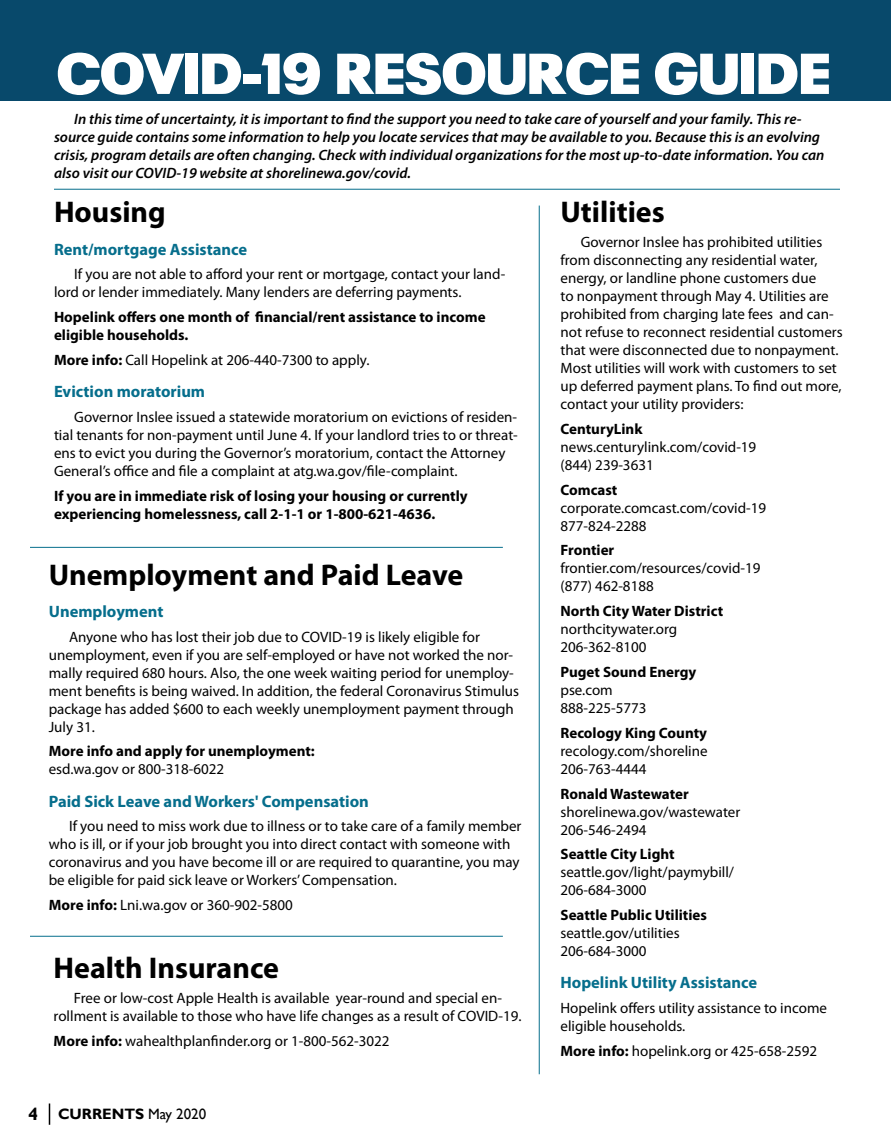
<style>
.page{position:relative;width:891px;height:1148px;background:#fff}
.page>*{position:absolute;margin:0;border:0;box-sizing:border-box;transform-origin:0 0}
.t1{font:900 57px "Plak LT";color:#fff}
.t2{font:700 30px "Myriad Pro";color:#000}
.t3{font:700 16.5px "Myriad Pro";color:#066e8c}
.t4{font:15px/18px "Myriad Pro";color:#000}
.t5{font:italic 600 15px/18px "Myriad Pro";color:#000}
.t6{font:700 15px/18px "Myriad Pro";color:#000}
.t7{font:700 15px "Gill Sans";color:#000}
.s1{font-weight:700}
.s2{font-size:18px}
.s3{font-weight:400}
</style>
<div class="page">
<div style="left:0;top:0;width:891px;height:100px;background:#08496b"></div>
<hr style="left:54px;top:189px;width:786px;height:1px;background:#066e8c">
<hr style="left:539px;top:205px;width:1px;height:869px;background:#066e8c">
<hr style="left:30px;top:547px;width:473px;height:1px;background:#066e8c">
<hr style="left:30px;top:935px;width:473px;height:1px;background:#066e8c">
<svg style="left:49px;top:1103px;width:1px;height:21px"></svg>
<h1 class="t1" style="left:57px;top:40px;width:775px">COVID-19 RESOURCE GUIDE</h1>
<p class="t5" style="left:54px;top:109px;width:772px;text-indent:20px">In this time of uncertainty, it is important to find the support you need to take care of yourself and your family. This re&shy;source guide contains some information to help you locate services that may be available to you. Because this is an evolving crisis, program details are often changing. Check with individual organizations for the most up-to-date information. You can also visit our COVID-19 website at shorelinewa.gov/covid.</p>
<h2 class="t2" style="left:54px;top:193px;width:113px">Housing</h2>
<p class="t3" style="left:54px;top:238px;width:195px">Rent/mortgage Assistance</p>
<p class="t4" style="left:54px;top:265px;width:453px;text-indent:20px">If you are not able to afford your rent or mortgage, contact your land&shy;lord or lender immediately. Many lenders are deferring payments.</p>
<p class="t6" style="left:54px;top:307px;width:433px">Hopelink offers one month of financial/rent assistance to income eligible households.</p>
<p class="t4" style="left:54px;top:350px;width:317px"><span class="s1">More info:</span> Call Hopelink at 206-440-7300 to apply.</p>
<p class="t3" style="left:54px;top:381px;width:153px">Eviction moratorium</p>
<p class="t4" style="left:54px;top:407px;width:465px;text-indent:20px">Governor Inslee issued a statewide moratorium on evictions of residen&shy;tial tenants for non-payment until June 4. If your landlord tries to or threat&shy;ens to evict you during the Governor’s moratorium, contact the Attorney General’s office and file a complaint at atg.wa.gov/file-complaint.</p>
<p class="t6" style="left:54px;top:486px;width:415px">If you are in immediate risk of losing your housing or currently experiencing homelessness, call 2-1-1 or 1-800-621-4636.</p>
<h2 class="t2" style="left:561px;top:193px;width:106px">Utilities</h2>
<p class="t4" style="left:561px;top:233px;width:284px;text-indent:20px">Governor Inslee has prohibited utilities from disconnecting any residential water, energy, or landline phone customers due<br>to nonpayment through May 4. Utilities are prohibited from charging late fees and can&shy;not refuse to reconnect residential customers that were disconnected due to nonpayment.<br>Most utilities will work with customers to set up deferred payment plans. To find out more, contact your utility providers:</p>
<p class="t6" style="left:561px;top:419px;width:84px">CenturyLink</p>
<p class="t4" style="left:561px;top:437px;width:197px">news.centurylink.com/covid-19 (844) 239-3631</p>
<p class="t6" style="left:561px;top:480px;width:58px">Comcast</p>
<p class="t4" style="left:561px;top:498px;width:207px">corporate.comcast.com/covid-19<br>877-824-2288</p>
<p class="t6" style="left:561px;top:541px;width:55px">Frontier</p>
<p class="t4" style="left:561px;top:559px;width:201px">frontier.com/resources/covid-19 (877) 462-8188</p>
<p class="t6" style="left:561px;top:601px;width:164px">North City Water District</p>
<p class="t4" style="left:561px;top:620px;width:118px">northcitywater.org<br>206-362-8100</p>
<p class="t6" style="left:561px;top:662px;width:137px">Puget Sound Energy</p>
<p class="t4" style="left:561px;top:680px;width:88px">pse.com<br>888-225-5773</p>
<p class="t6" style="left:561px;top:723px;width:148px">Recology King County</p>
<p class="t4" style="left:561px;top:741px;width:149px">recology.com/shoreline<br>206-763-4444</p>
<p class="t6" style="left:561px;top:784px;width:130px">Ronald Wastewater</p>
<p class="t4" style="left:561px;top:802px;width:181px">shorelinewa.gov/wastewater<br>206-546-2494</p>
<p class="t6" style="left:561px;top:844px;width:116px">Seattle City Light</p>
<p class="t4" style="left:561px;top:863px;width:175px">seattle.gov/light/paymybill/<br>206-684-3000</p>
<p class="t6" style="left:561px;top:905px;width:148px">Seattle Public Utilities</p>
<p class="t4" style="left:561px;top:923px;width:121px">seattle.gov/utilities<br>206-684-3000</p>
<p class="t3" style="left:561px;top:972px;width:198px">Hopelink Utility Assistance</p>
<p class="t4" style="left:561px;top:998px;width:268px">Hopelink offers utility assistance to income eligible households.</p>
<p class="t4" style="left:561px;top:1041px;width:258px"><span class="s1">More info:</span> hopelink.org or 425-658-2592</p>
<h2 class="t2" style="left:49px;top:555px;width:416px">Unemployment and Paid Leave</h2>
<p class="t3" style="left:49px;top:600px;width:116px">Unemployment</p>
<p class="t4" style="left:49px;top:627px;width:472px;text-indent:20px">Anyone who has lost their job due to COVID-19 is likely eligible for unemployment, even if you are self-employed or have not worked the nor&shy;mally required 680 hours. Also, the one week waiting period for unemploy&shy;ment benefits is being waived. In addition, the federal Coronavirus Stimulus package has added $600 to each weekly unemployment payment through July 31.</p>
<p class="t6" style="left:49px;top:741px;width:268px">More info and apply for unemployment:</p>
<p class="t4" style="left:49px;top:760px;width:177px">esd.wa.gov or 800-318-6022</p>
<p class="t3" style="left:49px;top:790px;width:322px">Paid Sick Leave and Workers' Compensation</p>
<p class="t4" style="left:49px;top:817px;width:474px;text-indent:20px">If you need to miss work due to illness or to take care of a family member who is ill, or if your job brought you into direct contact with someone with coronavirus and you have become ill or are required to quarantine, you may be eligible for paid sick leave or Workers’ Compensation.</p>
<p class="t4" style="left:49px;top:895px;width:246px"><span class="s1">More info:</span> Lni.wa.gov or 360-902-5800</p>
<h2 class="t2" style="left:54px;top:948px;width:227px">Health Insurance</h2>
<p class="t4" style="left:54px;top:988px;width:469px;text-align:center">Free or low-cost Apple Health is available year-round and special en&shy;rollment is available to those who have life changes as a result of COVID-19.</p>
<p class="t4" style="left:54px;top:1031px;width:337px"><span class="s1">More info:</span> wahealthplanfinder.org or 1-800-562-3022</p>
<p class="t7" style="left:28px;top:1104px;width:180px"><span class="s2">4</span> CURRENTS <span class="s3">May 2020</span></p>
</div>
